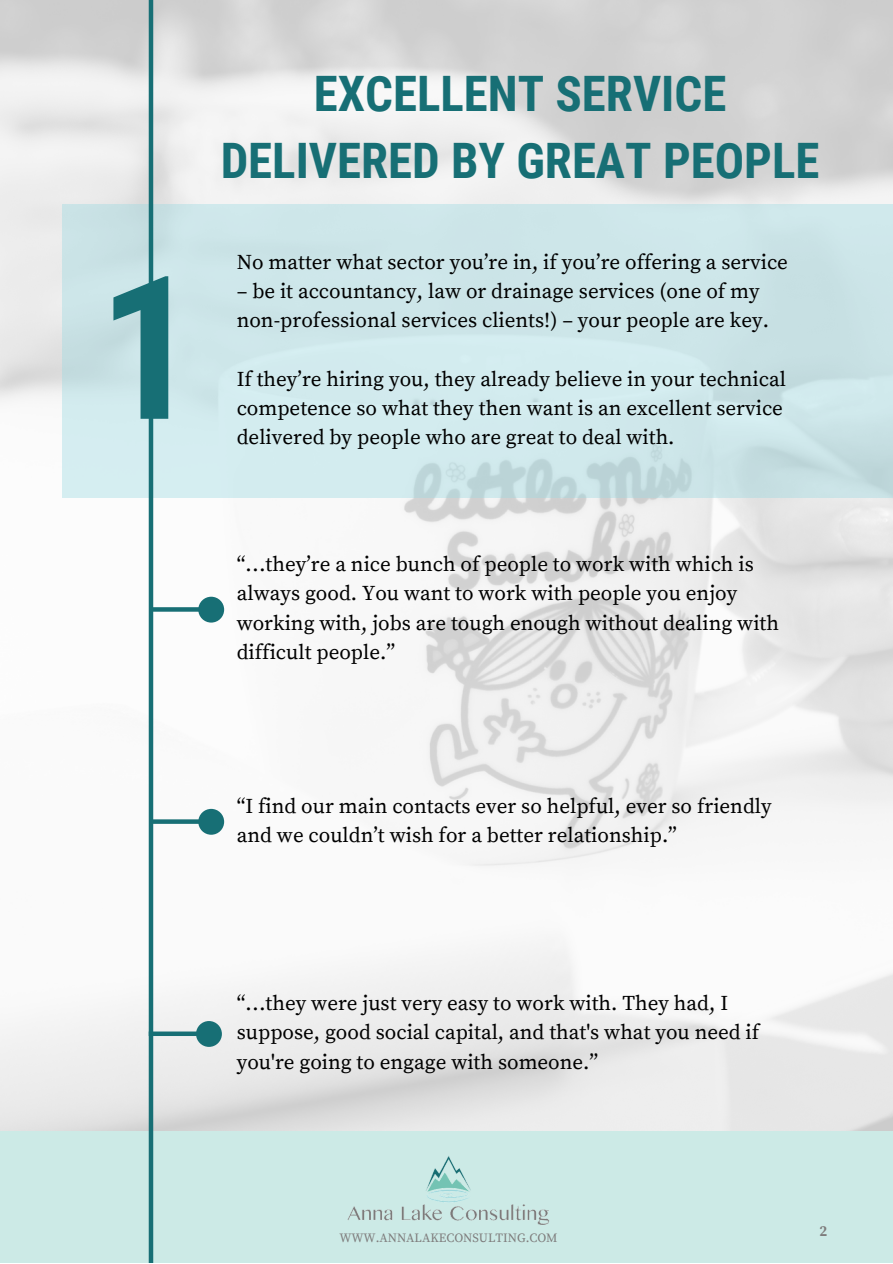
<style>
.page{position:relative;width:893px;height:1264px;background:#fff}
.page>*{position:absolute;margin:0;border:0;box-sizing:border-box;transform-origin:0 0}
.t1{font:700 200.1px "Roboto Condensed";color:#176f75}
.t2{font:700 48.9px/67.5px "Roboto Condensed";color:#176f75;text-align:center}
.t3{font:21px/29.2px "Source Serif Pro";color:#000}
.t4{font:700 15px "Source Serif Pro";color:#7e7c7c}
.t5{font:12.6px "Source Serif Pro";color:#7e7c7c}
</style>
<div class="page">
<img style="left:0;top:0;width:892px;height:1130px">
<div style="left:62px;top:204px;width:830px;height:294px;background:#cde6e9"></div>
<div style="left:0;top:1130px;width:892px;height:132px;background:#cceae6"></div>
<hr style="left:149px;top:0;width:4px;height:1262px;background:#176f75">
<div style="left:149px;top:1031px;width:59px;height:5px;background:#176f75"></div>
<div style="left:196px;top:1021px;width:26px;height:25px;background:#176f75;border-radius:50%"></div>
<svg style="left:153px;top:607px;width:45px;height:4px"></svg>
<div style="left:198px;top:596px;width:26px;height:26px;background:#176f75;border-radius:50%"></div>
<svg style="left:153px;top:819px;width:45px;height:4px"></svg>
<div style="left:198px;top:808px;width:26px;height:26px;background:#176f75;border-radius:50%"></div>
<img style="left:347px;top:1156px;width:202px;height:69px">
<h1 class="t1" style="left:98px;top:233px;width:103px">1</h1>
<h2 class="t2" style="left:221px;top:60px;width:600px">EXCELLENT SERVICE<br>DELIVERED BY GREAT PEOPLE</h2>
<p class="t3" style="left:237px;top:248px;width:552px">No matter what sector you’re in, if you’re offering a service</p>
<p class="t3" style="left:237px;top:277px;width:533px">– be it accountancy, law or drainage services (one of my non-professional services clients!) – your people are key.</p>
<p class="t3" style="left:237px;top:365px;width:550px">If they’re hiring you, they already believe in your technical competence so what they then want is an excellent service delivered by people who are great to deal with.</p>
<p class="t3" style="left:237px;top:550px;width:544px">“…they’re a nice bunch of people to work with which is always good. You want to work with people you enjoy working with, jobs are tough enough without dealing with difficult people.”</p>
<p class="t3" style="left:237px;top:791px;width:536px">“I find our main contacts ever so helpful, ever so friendly and we couldn’t wish for a better relationship.”</p>
<p class="t3" style="left:237px;top:989px;width:524px">“…they were just very easy to work with. They had, I suppose, good social capital, and that's what you need if you're going to engage with someone.”</p>
<p class="t5" style="left:339px;top:1230px;width:220px">WWW.ANNALAKECONSULTING.COM</p>
<p class="t4" style="left:819px;top:1222px;width:9px">2</p>
</div>
